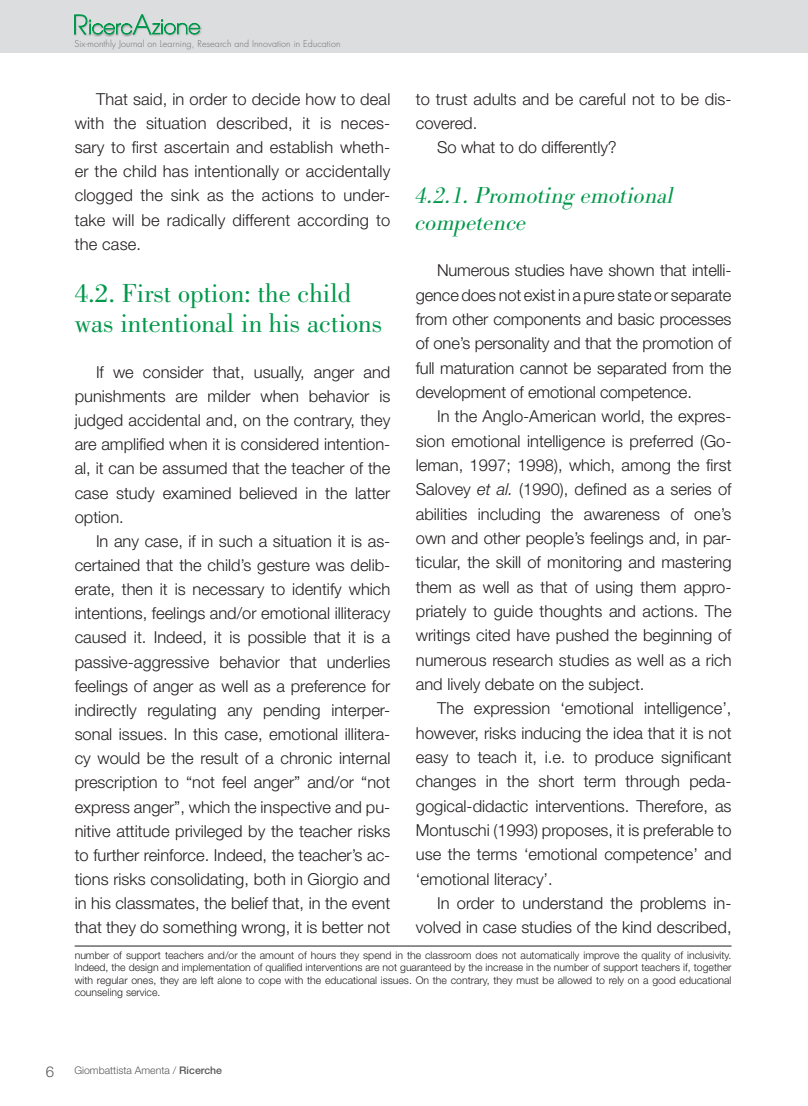
<style>
.page{position:relative;width:808px;height:1106px;background:#fff}
.page>*{position:absolute;margin:0;border:0;box-sizing:border-box;transform-origin:0 0}
.Heading_2_wrd_1{font:27px/30.2px "Bodoni";color:#00984a}
.Heading_2_wrd_1-2{font:italic 300 24px/27.3px "Bodoni URW";color:#00984a}
.Body_Text_wrd_1{font:300 16.5px/24.3px "Helvetica Neue LT";color:#231f20;text-align:justify}
.Normal_wrd_1{font:300 16.5px/24.2px "Helvetica Neue LT";color:#231f20;text-align:justify}
.t1{font:300 15px "Helvetica Neue CE";color:#57585a}
.t2{font:300 10.5px/12.6px "Helvetica Neue LT";color:#231f20;text-align:justify}
.t3{font:300 10.5px "Helvetica Neue CE";color:#57585a}
.t4{font:300 9px "Futura";letter-spacing:.01em;color:#6c6d70}
.s1{font-style:italic}
.s2{font-weight:500}
</style>
<div class="page">
<div style="left:0;top:0;width:808px;height:53px;background:#dcdddf"></div>
<div style="left:72px;top:14px;width:18px;height:23px;background:#231f20;opacity:.3"></div>
<div style="left:87px;top:18px;width:48px;height:19px;background:#231f20;opacity:.5"></div>
<div style="left:131px;top:13px;width:23px;height:24px;background:#231f20;opacity:.3"></div>
<div style="left:150px;top:18px;width:53px;height:19px;background:#231f20;opacity:.3"></div>
<svg style="left:74px;top:14px;width:126px;height:21px"></svg>
<hr style="left:75px;top:945px;width:656px;height:1px;background:#231f20">
<p class="t4" style="left:74px;top:38px;width:268px">Six-monthly Journal on Learning, Research and Innovation in Education</p>
<p class="Normal_wrd_1" style="left:75px;top:87px;width:317px;text-indent:21px">That said, in order to decide how to deal with the situation described, it is neces&shy;sary to first ascertain and establish wheth&shy;er the child has intentionally or accidentally clogged the sink as the actions to under&shy;take will be radically different according to the case.</p>
<p class="Heading_2_wrd_1" style="left:75px;top:278px;width:309px">4.2. First option: the child was intentional in his actions</p>
<p class="Body_Text_wrd_1" style="left:75px;top:359px;width:317px;text-indent:21px">If we consider that, usually, anger and punishments are milder when behavior is judged accidental and, on the contrary, they are amplified when it is considered intention&shy;al, it can be assumed that the teacher of the case study examined believed in the latter option.</p>
<p class="Normal_wrd_1" style="left:75px;top:528px;width:317px;text-indent:21px">In any case, if in such a situation it is as&shy;certained that the child’s gesture was delib&shy;erate, then it is necessary to identify which intentions, feelings and/or emotional illiteracy caused it. Indeed, it is possible that it is a passive-aggressive behavior that underlies feelings of anger as well as a preference for indirectly regulating any pending interper&shy;sonal issues. In this case, emotional illitera&shy;cy would be the result of a chronic internal prescription to “not feel anger” and/or “not express anger”, which the inspective and pu&shy;nitive attitude privileged by the teacher risks to further reinforce. Indeed, the teacher’s ac&shy;tions risks consolidating, both in Giorgio and in his classmates, the belief that, in the event that they do something wrong, it is better not</p>
<p class="t2" style="left:75px;top:948px;width:658px">number of support teachers and/or the amount of hours they spend in the classroom does not automatically improve the quality of inclusivity.<br>Indeed, the design and implementation of qualified interventions are not guaranteed by the increase in the number of support teachers if, together with regular ones, they are left alone to cope with the educational issues. On the contrary, they must be allowed to rely on a good educational counseling service.</p>
<p class="Normal_wrd_1" style="left:416px;top:86px;width:317px">to trust adults and be careful not to be dis&shy;covered.</p>
<p class="Normal_wrd_1" style="left:437px;top:135px;width:181px">So what to do differently?</p>
<p class="Heading_2_wrd_1-2" style="left:416px;top:181px;width:260px">4.2.1. Promoting emotional competence</p>
<p class="Body_Text_wrd_1" style="left:416px;top:258px;width:317px;text-indent:21px">Numerous studies have shown that intelli&shy;gence does not exist in a pure state or separate from other components and basic processes of one’s personality and that the promotion of full maturation cannot be separated from the development of emotional competence.</p>
<p class="Body_Text_wrd_1" style="left:416px;top:404px;width:317px;text-indent:21px">In the Anglo-American world, the expres&shy;sion emotional intelligence is preferred (Go&shy;leman, 1997; 1998), which, among the first Salovey <span class="s1">et al.</span> (1990), defined as a series of abilities including the awareness of one’s own and other people’s feelings and, in par&shy;ticular, the skill of monitoring and mastering them as well as that of using them appro&shy;priately to guide thoughts and actions. The writings cited have pushed the beginning of numerous research studies as well as a rich and lively debate on the subject.</p>
<p class="Body_Text_wrd_1" style="left:416px;top:696px;width:317px;text-indent:21px">The expression ‘emotional intelligence’, however, risks inducing the idea that it is not easy to teach it, i.e. to produce significant changes in the short term through peda&shy;gogical-didactic interventions. Therefore, as Montuschi (1993) proposes, it is preferable to use the terms ‘emotional competence’ and ‘emotional literacy’.</p>
<p class="Body_Text_wrd_1" style="left:416px;top:890px;width:317px;text-align:right">In order to understand the problems in&shy;volved in case studies of the kind described,</p>
<p class="t1" style="left:46px;top:1062px;width:10px">6</p>
<p class="t3" style="left:74px;top:1064px;width:149px">Giombattista Amenta / <span class="s2">Ricerche</span></p>
</div>
